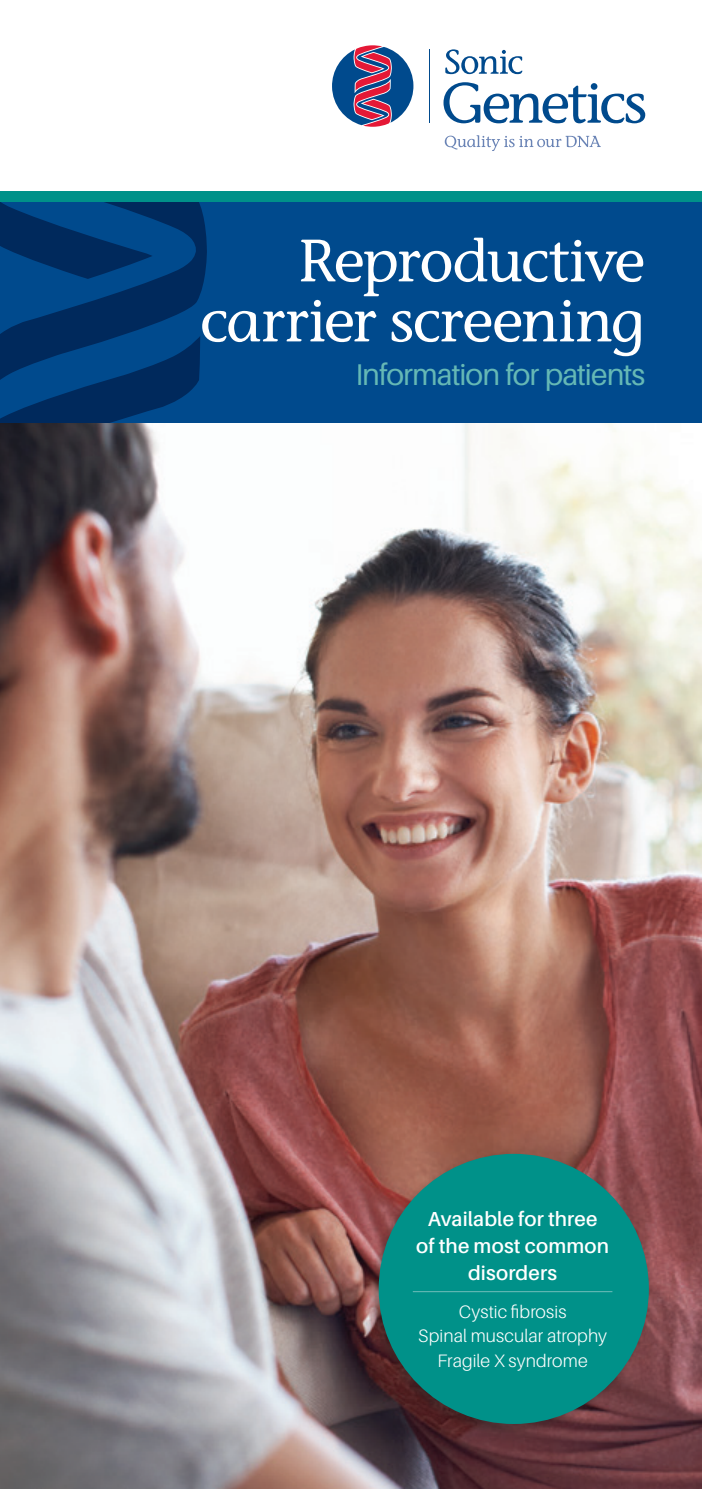
<style>
.page{position:relative;width:702px;height:1489px;background:#fff}
.page>*{position:absolute;margin:0;border:0;box-sizing:border-box;transform-origin:0 0}
.Main_Header{font:500 62.5px/60px "Stone Informal EF";letter-spacing:-.035em;color:#fff;text-align:right}
.Main_Header-2{font:30px "Aileron";letter-spacing:-.035em;color:#65b8b5}
.Main_Body{font:600 20.25px/27px "Aileron";letter-spacing:.01em;color:#fff;text-align:center}
.Main_Body-2{font:300 18px "Aileron";letter-spacing:.005em;color:#fff}
</style>
<div class="page">
<img style="left:0;top:423px;width:702px;height:1065px">
<div style="left:0;top:191px;width:702px;height:11px;background:#009189"></div>
<div style="left:0;top:202px;width:702px;height:221px;background:#004a8d"></div>
<svg style="left:0;top:202px;width:207px;height:221px"></svg>
<div style="left:367px;top:1151px;width:284px;height:284px;background:#231f20;opacity:.35"></div>
<div style="left:378px;top:1153px;width:270px;height:270px;background:#009189;border-radius:50%"></div>
<hr style="left:413px;top:1290px;width:199px;height:1px;background:#65b8b5">
<hr style="left:429px;top:49px;width:1px;height:74px;background:#004a8d">
<svg style="left:332px;top:45px;width:81px;height:82px"></svg>
<svg style="left:443px;top:82px;width:202px;height:41px"></svg>
<svg style="left:445px;top:49px;width:77px;height:25px"></svg>
<svg style="left:444px;top:135px;width:157px;height:16px"></svg>
<p class="Main_Header" style="left:199px;top:231px;width:447px">Reproductive carrier screening</p>
<p class="Main_Header-2" style="left:355px;top:358px;width:291px">Information for patients</p>
<p class="Main_Body" style="left:416px;top:1205px;width:194px">Available for three of the most common disorders</p>
<p class="Main_Body-2" style="left:458px;top:1301px;width:109px">Cystic fibrosis</p>
<p class="Main_Body-2" style="left:418px;top:1326px;width:190px">Spinal muscular atrophy</p>
<p class="Main_Body-2" style="left:437px;top:1350px;width:152px">Fragile X syndrome</p>
</div>
